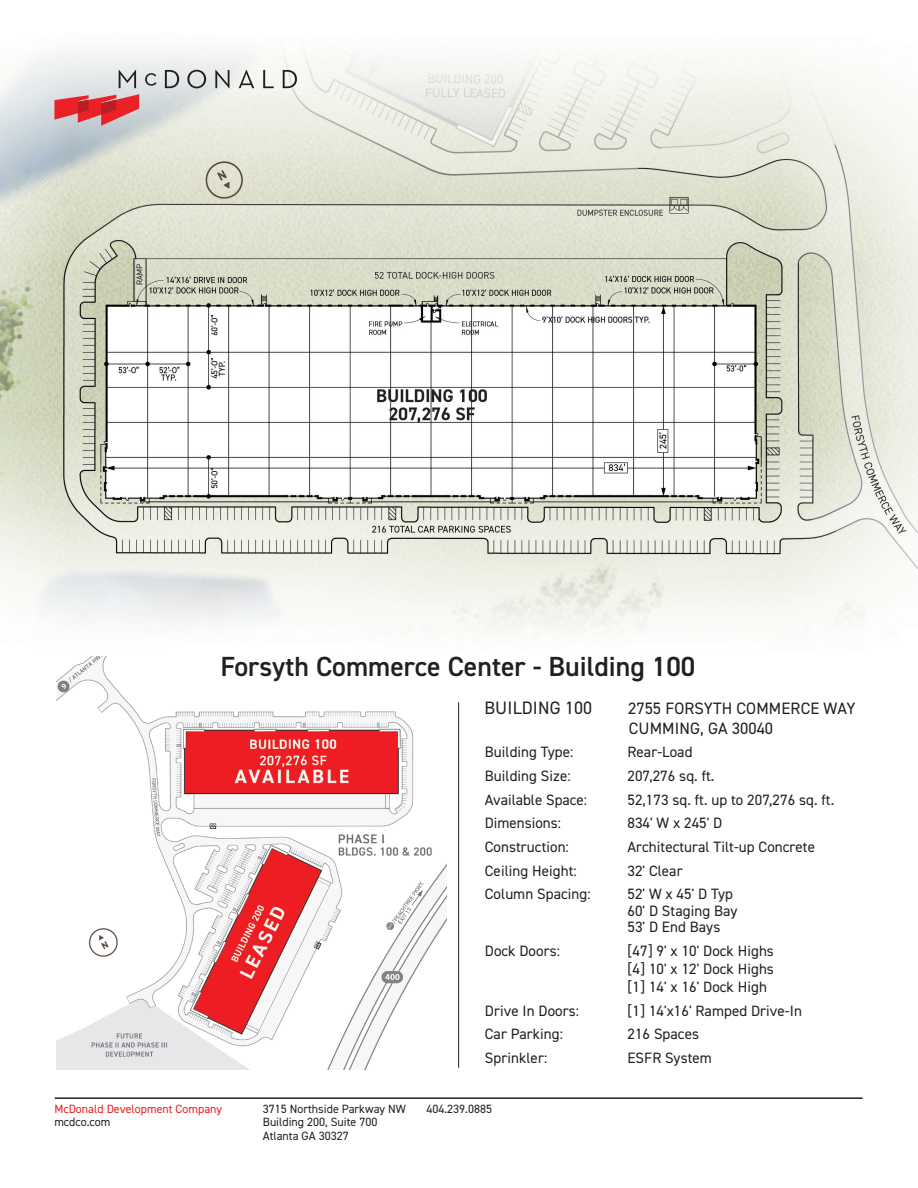
<style>
.page{position:relative;width:918px;height:1188px;background:#fff}
.page>*{position:absolute;margin:0;border:0;box-sizing:border-box;transform-origin:0 0}
.t1{font:600 27.75px "DIN2014";color:#231f20}
.t2{font:18px "DIN2014";letter-spacing:.01em;color:#231f20}
.t3{font:16.5px "DIN2014";letter-spacing:.01em;color:#231f20}
.t4{font:15px "DIN2014";letter-spacing:.005em;color:#231f20}
.t5{font:12px "DIN2014";color:#231f20}
.t6{font:12px "DIN2014";color:#ee1d23}
</style>
<div class="page">
<img style="left:0;top:50px;width:918px;height:607px">
<hr style="left:458px;top:702px;width:1px;height:366px;background:#231f20">
<hr style="left:55px;top:1097px;width:808px;height:2px;background:#231f20">
<img style="left:56px;top:657px;width:391px;height:412px">
<svg style="left:54px;top:94px;width:85px;height:32px;background:#d9656a"></svg>
<svg style="left:119px;top:70px;width:17px;height:18px"></svg>
<svg style="left:145px;top:73px;width:12px;height:13px"></svg>
<svg style="left:165px;top:70px;width:14px;height:18px"></svg>
<svg style="left:187px;top:70px;width:19px;height:18px"></svg>
<svg style="left:215px;top:70px;width:14px;height:18px"></svg>
<svg style="left:239px;top:70px;width:15px;height:18px"></svg>
<svg style="left:263px;top:70px;width:11px;height:18px"></svg>
<svg style="left:283px;top:70px;width:14px;height:18px"></svg>
<div style="left:215px;top:648px;width:487px;height:41px;background:#fff"></div>
<p class="t1" style="left:221px;top:648px;width:476px">Forsyth Commerce Center - Building 100</p>
<p class="t6" style="left:54px;top:1101px;width:169px">McDonald Development Company</p>
<p class="t5" style="left:54px;top:1115px;width:58px">mcdco.com</p>
<p class="t5" style="left:263px;top:1101px;width:145px">3715 Northside Parkway NW</p>
<p class="t5" style="left:263px;top:1115px;width:116px">Building 200, Suite 700</p>
<p class="t5" style="left:263px;top:1128px;width:87px">Atlanta GA 30327</p>
<p class="t2" style="left:484px;top:697px;width:109px">BUILDING 100</p>
<p class="t3" style="left:628px;top:698px;width:229px">2755 FORSYTH COMMERCE WAY</p>
<p class="t3" style="left:629px;top:718px;width:146px">CUMMING, GA 30040</p>
<p class="t4" style="left:485px;top:743px;width:90px">Building Type:</p>
<p class="t4" style="left:627px;top:743px;width:67px">Rear-Load</p>
<p class="t4" style="left:485px;top:766px;width:87px">Building Size:</p>
<p class="t4" style="left:627px;top:766px;width:88px">207,276 sq. ft.</p>
<p class="t4" style="left:485px;top:790px;width:104px">Available Space:</p>
<p class="t4" style="left:627px;top:790px;width:208px">52,173 sq. ft. up to 207,276 sq. ft.</p>
<p class="t4" style="left:485px;top:814px;width:78px">Dimensions:</p>
<p class="t4" style="left:627px;top:814px;width:96px">834' W x 245' D</p>
<p class="t4" style="left:485px;top:837px;width:85px">Construction:</p>
<p class="t4" style="left:627px;top:837px;width:189px">Architectural Tilt-up Concrete</p>
<p class="t4" style="left:485px;top:861px;width:93px">Ceiling Height:</p>
<p class="t4" style="left:627px;top:861px;width:57px">32' Clear</p>
<p class="t4" style="left:485px;top:885px;width:107px">Column Spacing:</p>
<p class="t4" style="left:627px;top:885px;width:107px">52' W x 45' D Typ</p>
<p class="t4" style="left:627px;top:901px;width:112px">60' D Staging Bay</p>
<p class="t4" style="left:627px;top:918px;width:94px">53' D End Bays</p>
<p class="t4" style="left:485px;top:942px;width:77px">Dock Doors:</p>
<p class="t4" style="left:627px;top:942px;width:148px">[47] 9' x 10' Dock Highs</p>
<p class="t4" style="left:627px;top:960px;width:148px">[4] 10' x 12' Dock Highs</p>
<p class="t4" style="left:627px;top:978px;width:141px">[1] 14' x 16' Dock High</p>
<p class="t4" style="left:485px;top:1001px;width:96px">Drive In Doors:</p>
<p class="t4" style="left:627px;top:1001px;width:176px">[1] 14'x16' Ramped Drive-In</p>
<p class="t4" style="left:485px;top:1025px;width:80px">Car Parking:</p>
<p class="t4" style="left:627px;top:1025px;width:73px">216 Spaces</p>
<p class="t4" style="left:485px;top:1049px;width:64px">Sprinkler:</p>
<p class="t4" style="left:627px;top:1049px;width:86px">ESFR System</p>
<p class="t5" style="left:426px;top:1101px;width:67px">404.239.0885</p>
</div>
